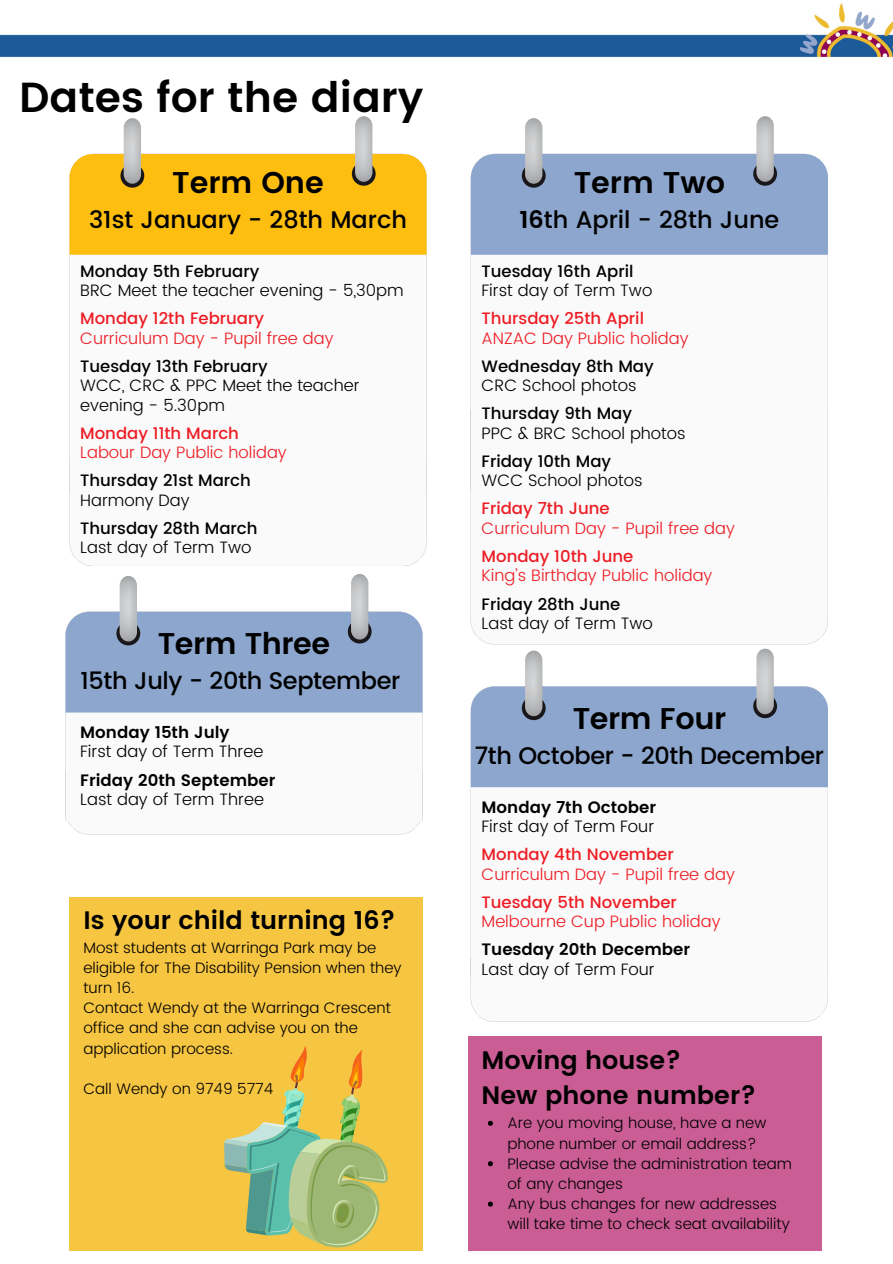
<style>
.page{position:relative;width:893px;height:1264px;background:#fff}
.page>*{position:absolute;margin:0;border:0;box-sizing:border-box;transform-origin:0 0}
.t1{font:600 42px "Poppins";color:#000}
.t2{font:600 30px "Poppins";letter-spacing:-.015em;color:#000}
.t3{font:600 25.2px/35.4px "Poppins";color:#000}
.t4{font:500 24px "Poppins";letter-spacing:-.015em;color:#000}
.t5{font:300 16.5px/19.4px "Poppins";color:#000}
.t6{font:300 16.5px "Poppins";color:#ed1c24}
.t7{font:500 16.5px "Poppins";color:#000}
.t8{font:500 16.5px "Poppins";color:#ed1c24}
.t9{font:600 16.5px "Poppins";color:#000}
.t10{font:300 15.15px/20.2px "Poppins";color:#000}
.s1{font-weight:600}
</style>
<div class="page">
<img style="left:470px;top:3px;width:422px;height:54px">
<img style="left:0;top:34px;width:470px;height:23px">
<div style="left:69px;top:154px;width:357px;height:101px;background:#febe10"></div>
<svg style="left:120px;top:164px;width:24px;height:24px"></svg>
<img style="left:124px;top:118px;width:17px;height:66px">
<svg style="left:352px;top:162px;width:23px;height:24px"></svg>
<img style="left:355px;top:116px;width:17px;height:66px">
<div style="left:471px;top:154px;width:356px;height:101px;background:#8ca6ce"></div>
<svg style="left:522px;top:164px;width:23px;height:24px"></svg>
<img style="left:525px;top:118px;width:17px;height:66px">
<svg style="left:753px;top:162px;width:24px;height:24px"></svg>
<img style="left:756px;top:116px;width:17px;height:66px">
<svg style="left:65px;top:712px;width:357px;height:108px"></svg>
<div style="left:65px;top:611px;width:357px;height:101px;background:#8ca6ce"></div>
<svg style="left:116px;top:621px;width:24px;height:24px"></svg>
<img style="left:120px;top:576px;width:17px;height:65px">
<svg style="left:348px;top:619px;width:23px;height:24px"></svg>
<img style="left:351px;top:574px;width:17px;height:65px">
<div style="left:471px;top:686px;width:356px;height:101px;background:#8ca6ce"></div>
<svg style="left:522px;top:696px;width:23px;height:24px"></svg>
<img style="left:525px;top:650px;width:17px;height:66px">
<svg style="left:753px;top:694px;width:24px;height:24px"></svg>
<img style="left:756px;top:648px;width:17px;height:66px">
<div style="left:69px;top:897px;width:353px;height:353px;background:#f6c541"></div>
<svg style="left:221px;top:1045px;width:172px;height:206px"></svg>
<div style="left:468px;top:1036px;width:353px;height:214px;background:#cb5d95"></div>
<svg style="left:488px;top:1120px;width:5px;height:5px"></svg>
<svg style="left:488px;top:1161px;width:5px;height:5px"></svg>
<svg style="left:488px;top:1201px;width:5px;height:5px"></svg>
<h1 class="t1" style="left:19px;top:73px;width:405px">Dates for the diary</h1>
<h2 class="t2" style="left:172px;top:165px;width:153px">Term One</h2>
<h3 class="t4" style="left:89px;top:205px;width:319px">31st January - 28th March</h3>
<p class="t7" style="left:80px;top:261px;width:181px">Monday 5th February</p>
<p class="t5" style="left:80px;top:281px;width:325px">BRC Meet the teacher evening - 5,30pm</p>
<p class="t8" style="left:80px;top:309px;width:185px">Monday 12th February</p>
<p class="t6" style="left:80px;top:328px;width:255px">Curriculum Day - Pupil free day</p>
<p class="t7" style="left:80px;top:356px;width:189px">Tuesday 13th February</p>
<p class="t5" style="left:80px;top:376px;width:281px">WCC, CRC &amp; PPC Meet the teacher evening - 5.30pm</p>
<p class="t8" style="left:80px;top:423px;width:160px">Monday 11th March</p>
<p class="t6" style="left:80px;top:443px;width:208px">Labour Day Public holiday</p>
<p class="t7" style="left:80px;top:471px;width:172px">Thursday 21st March</p>
<p class="t5" style="left:80px;top:490px;width:111px">Harmony Day</p>
<p class="t7" style="left:80px;top:518px;width:179px">Thursday 28th March</p>
<p class="t5" style="left:80px;top:538px;width:173px">Last day of Term Two</p>
<h2 class="t2" style="left:158px;top:626px;width:174px">Term Three</h2>
<h3 class="t4" style="left:81px;top:667px;width:321px">15th July - 20th September</h3>
<h2 class="t2" style="left:573px;top:165px;width:153px">Term Two</h2>
<h3 class="t4" style="left:519px;top:205px;width:261px"><span class="s1">16</span>th April - 28th June</h3>
<p class="t7" style="left:481px;top:261px;width:153px">Tuesday 16th April</p>
<p class="t5" style="left:481px;top:281px;width:172px">First day of Term Two</p>
<p class="t8" style="left:481px;top:309px;width:164px">Thursday 25th April</p>
<p class="t6" style="left:481px;top:328px;width:208px">ANZAC Day Public holiday</p>
<p class="t7" style="left:481px;top:356px;width:174px">Wednesday 8th May</p>
<p class="t5" style="left:481px;top:376px;width:156px">CRC School photos</p>
<p class="t7" style="left:481px;top:404px;width:152px">Thursday 9th May</p>
<p class="t5" style="left:481px;top:423px;width:206px">PPC &amp; BRC School photos</p>
<p class="t7" style="left:481px;top:451px;width:131px">Friday 10th May</p>
<p class="t5" style="left:481px;top:471px;width:162px">WCC School photos</p>
<p class="t8" style="left:481px;top:499px;width:130px">Friday 7th June</p>
<p class="t6" style="left:481px;top:518px;width:255px">Curriculum Day - Pupil free day</p>
<p class="t8" style="left:481px;top:546px;width:153px">Monday 10th June</p>
<p class="t6" style="left:481px;top:566px;width:232px">King’s Birthday Public holiday</p>
<p class="t7" style="left:481px;top:594px;width:140px">Friday 28th June</p>
<p class="t5" style="left:481px;top:613px;width:173px">Last day of Term Two</p>
<h2 class="t2" style="left:572px;top:701px;width:155px">Term Four</h2>
<h3 class="t4" style="left:474px;top:741px;width:351px">7th October - 20th December</h3>
<p class="t9" style="left:80px;top:722px;width:151px">Monday 15th July</p>
<p class="t5" style="left:80px;top:742px;width:185px">First day of Term Three</p>
<p class="t9" style="left:80px;top:770px;width:197px">Friday 20th September</p>
<p class="t5" style="left:80px;top:789px;width:185px">Last day of Term Three</p>
<p class="t9" style="left:481px;top:797px;width:176px">Monday 7th October</p>
<p class="t5" style="left:481px;top:816px;width:174px">First day of Term Four</p>
<p class="t8" style="left:481px;top:844px;width:194px">Monday 4th November</p>
<p class="t6" style="left:481px;top:864px;width:255px">Curriculum Day - Pupil free day</p>
<p class="t8" style="left:481px;top:892px;width:197px">Tuesday 5th November</p>
<p class="t6" style="left:481px;top:911px;width:240px">Melbourne Cup Public holiday</p>
<p class="t9" style="left:481px;top:939px;width:210px">Tuesday 20th December</p>
<p class="t5" style="left:481px;top:959px;width:175px">Last day of Term Four</p>
<h3 class="t3" style="left:83px;top:902px;width:314px">Is your child turning 16?</h3>
<p class="t10" style="left:83px;top:937px;width:320px">Most students at Warringa Park may be eligible for The Disability Pension when they turn 16.<br>Contact Wendy at the Warringa Crescent office and she can advise you on the application process.</p>
<p class="t10" style="left:83px;top:1078px;width:191px">Call Wendy on 9749 5774</p>
<h3 class="t3" style="left:481px;top:1042px;width:276px">Moving house?<br>New phone number?</h3>
<p class="t10" style="left:507px;top:1112px;width:286px">Are you moving house, have a new phone number or email address?<br>Please advise the administration team of any changes<br>Any bus changes for new addresses will take time to check seat availability</p>
</div>
